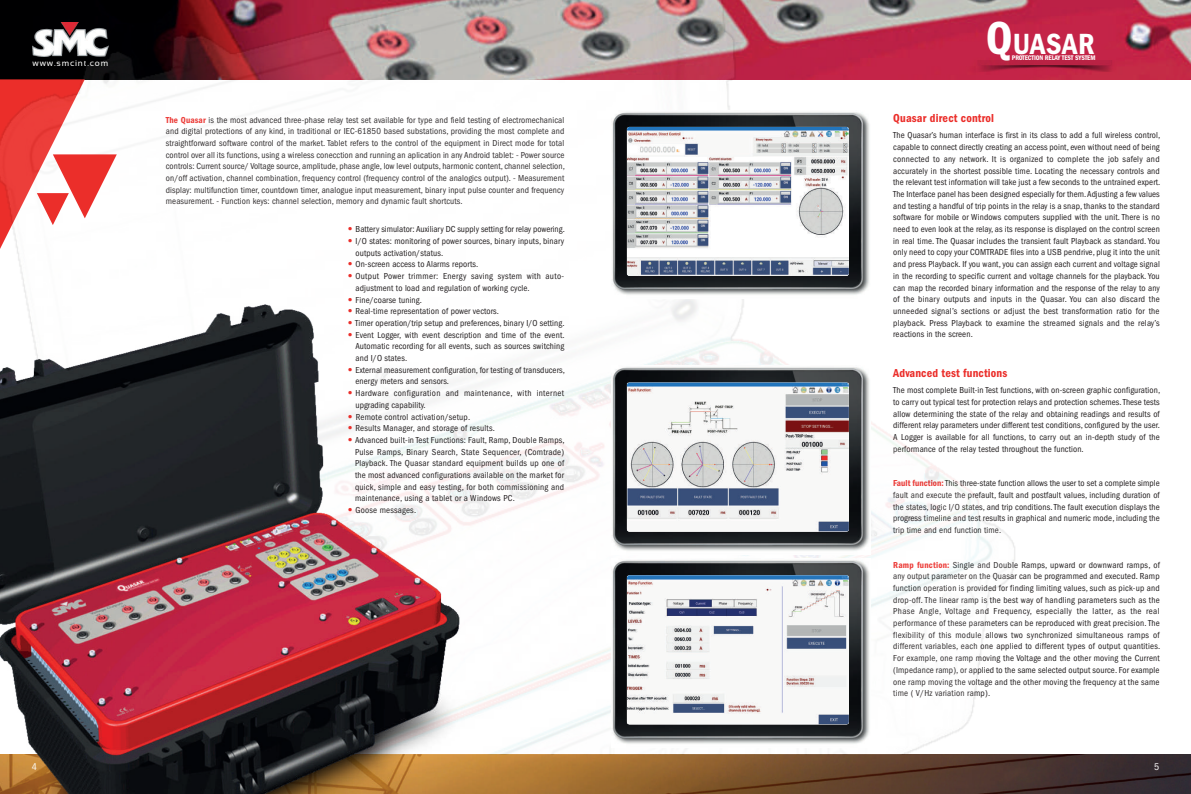
<style>
.page{position:relative;width:1191px;height:794px;background:#fff}
.page>*{position:absolute;margin:0;border:0;box-sizing:border-box;transform-origin:0 0}
.t1{font:600 condensed 48px "Franklin Gothic";color:#fff}
.t2{font:600 condensed 30.2px "Franklin Gothic";letter-spacing:.02em;color:#fff}
.t3{font:600 condensed 12px "Franklin Gothic";letter-spacing:.015em;color:#eb2e2a}
.t4{font:condensed 10px "Franklin Gothic";color:#fff}
.t5{font:condensed 9px/11.7px "Franklin Gothic";letter-spacing:.015em;color:#231f20;text-align:justify}
.t6{font:condensed 9px/11.7px "Franklin Gothic";letter-spacing:.035em;color:#231f20}
.t7{font:8.5px "Sansation";letter-spacing:.1em;color:#fff}
.t8{font:600 condensed 6.9px "Franklin Gothic";letter-spacing:-.02em;color:#fff}
.s1{font-weight:600;color:#eb2e2a}
.s2{font-family:"Helvetica";font-weight:300;color:#eb2e2a}
</style>
<div class="page">
<img style="left:499px;top:754px;width:692px;height:40px">
<img style="left:1095px;top:0;width:96px;height:79px">
<img style="left:1095px;top:61px;width:35px;height:10px">
<img style="left:0;top:0;width:1095px;height:754px">
<img style="left:0;top:290px;width:499px;height:504px">
<svg style="left:0;top:79px;width:117px;height:170px"></svg>
<img style="left:611px;top:110px;width:259px;height:189px">
<img style="left:627px;top:127px;width:222px;height:149px">
<img style="left:611px;top:366px;width:259px;height:188px">
<img style="left:627px;top:382px;width:222px;height:150px">
<img style="left:611px;top:558px;width:259px;height:189px">
<img style="left:627px;top:575px;width:222px;height:149px">
<p class="t7" style="left:33px;top:58px;width:77px">www.smcint.com</p>
<p class="t5" style="left:166px;top:114px;width:400px"><span class="s1">The Quasar</span> is the most advanced three-phase relay test set available for type and field testing of electromechanical and digital protections of any kind, in traditional or IEC-61850 based substations, providing the most complete and straightforward software control of the market. Tablet refers to the control of the equipment in Direct mode for total control over all its functions, using a wireless conecction and running an aplication in any Android tablet: - Power source controls: Current source/ Voltage source, amplitude, phase angle, low level outputs, harmonic content, channel selection, on/off activation, channel combination, frequency control (frequency control of the analogics output). - Measurement display: multifunction timer, countdown timer, analogue input measurement, binary input pulse counter and frequency measurement. - Function keys: channel selection, memory and dynamic fault shortcuts.</p>
<p class="t5" style="left:348px;top:223px;width:219px"><span class="s2">•</span> Battery simulator: Auxiliary DC supply setting for relay powering.</p>
<p class="t5" style="left:355px;top:235px;width:210px;text-indent:-8px"><span class="s2">•</span> I/O states: monitoring of power sources, binary inputs, binary outputs activation/status.</p>
<p class="t5" style="left:348px;top:259px;width:132px"><span class="s2">•</span> On-screen access to Alarms reports.</p>
<p class="t5" style="left:355px;top:270px;width:210px;text-indent:-8px"><span class="s2">•</span> Output Power trimmer: Energy saving system with auto&shy;adjustment to load and regulation of working cycle.</p>
<p class="t5" style="left:347px;top:294px;width:76px"><span class="s2">•</span> Fine/coarse tuning.</p>
<p class="t5" style="left:347px;top:305px;width:153px"><span class="s2">•</span> Real-time representation of power vectors.</p>
<p class="t5" style="left:347px;top:317px;width:218px"><span class="s2">•</span> Timer operation/trip setup and preferences, binary I/O setting.</p>
<p class="t5" style="left:355px;top:329px;width:211px;text-indent:-8px"><span class="s2">•</span> Event Logger, with event description and time of the event.<br>Automatic recording for all events, such as sources switching and I/O states.</p>
<p class="t5" style="left:355px;top:364px;width:211px;text-indent:-8px"><span class="s2">•</span> External measurement configuration, for testing of transducers, energy meters and sensors.</p>
<p class="t6" style="left:355px;top:387px;width:210px;text-indent:-8px"><span class="s2">•</span> Hardware configuration and maintenance, with internet upgrading capability.</p>
<p class="t5" style="left:347px;top:411px;width:124px"><span class="s2">•</span> Remote control activation/setup.</p>
<p class="t5" style="left:347px;top:422px;width:149px"><span class="s2">•</span> Results Manager, and storage of results.</p>
<p class="t5" style="left:355px;top:434px;width:211px;text-indent:-7px"><span class="s2">•</span> Advanced built-in Test Functions: Fault, Ramp, Double Ramps, Pulse Ramps, Binary Search, State Sequencer, (Comtrade)<br>Playback. The Quasar standard equipment builds up one of the most advanced configurations available on the market for quick, simple and easy testing, for both commissioning and maintenance, using a tablet or a Windows PC.</p>
<p class="t5" style="left:347px;top:504px;width:70px"><span class="s2">•</span> Goose messages.</p>
<h1 class="t1" style="left:985px;top:11px;width:28px">Q</h1>
<h2 class="t2" style="left:1012px;top:27px;width:83px">UASAR</h2>
<p class="t8" style="left:1012px;top:54px;width:85px">PROTECTION RELAY TEST SYSTEM</p>
<h3 class="t3" style="left:893px;top:112px;width:102px">Quasar direct control</h3>
<p class="t5" style="left:893px;top:130px;width:269px">The Quasar’s human interface is first in its class to add a full wireless control, capable to connect directly creating an access point, even without need of being connected to any network. It is organized to complete the job safely and accurately in the shortest possible time. Locating the necessary controls and the relevant test information will take just a few seconds to the untrained expert.<br>The Interface panel has been designed especially for them. Adjusting a few values and testing a handful of trip points in the relay is a snap, thanks to the standard software for mobile or Windows computers supplied with the unit. There is no need to even look at the relay, as its response is displayed on the control screen in real time. The Quasar includes the transient fault Playback as standard. You only need to copy your COMTRADE files into a USB pendrive, plug it into the unit and press Playback. If you want, you can assign each current and voltage signal in the recording to specific current and voltage channels for the playback. You can map the recorded binary information and the response of the relay to any of the binary outputs and inputs in the Quasar. You can also discard the unneeded signal’s sections or adjust the best transformation ratio for the playback. Press Playback to examine the streamed signals and the relay’s reactions in the screen.</p>
<h3 class="t3" style="left:893px;top:366px;width:116px">Advanced test functions</h3>
<p class="t5" style="left:893px;top:384px;width:268px">The most complete Built-in Test functions, with on-screen graphic configuration, to carry out typical test for protection relays and protection schemes. These tests allow determining the state of the relay and obtaining readings and results of different relay parameters under different test conditions, configured by the user.<br>A Logger is available for all functions, to carry out an in-depth study of the performance of the relay tested throughout the function.</p>
<p class="t5" style="left:893px;top:477px;width:268px"><span class="s1">Fault function:</span> This three-state function allows the user to set a complete simple fault and execute the prefault, fault and postfault values, including duration of the states, logic I/O states, and trip conditions. The fault execution displays the progress timeline and test results in graphical and numeric mode, including the trip time and end function time.</p>
<p class="t5" style="left:893px;top:559px;width:268px"><span class="s1">Ramp function:</span> Single and Double Ramps, upward or downward ramps, of any output parameter on the Quasar can be programmed and executed. Ramp function operation is provided for finding limiting values, such as pick-up and drop-off. The linear ramp is the best way of handling parameters such as the Phase Angle, Voltage and Frequency, especially the latter, as the real performance of these parameters can be reproduced with great precision. The flexibility of this module allows two synchronized simultaneous ramps of different variables, each one applied to different types of output quantities.<br>For example, one ramp moving the Voltage and the other moving the Current (Impedance ramp), or applied to the same selected output source. For example one ramp moving the voltage and the other moving the frequency at the same time ( V/Hz variation ramp).</p>
<p class="t4" style="left:32px;top:761px;width:7px">4</p>
<p class="t4" style="left:1154px;top:761px;width:7px">5</p>
</div>
